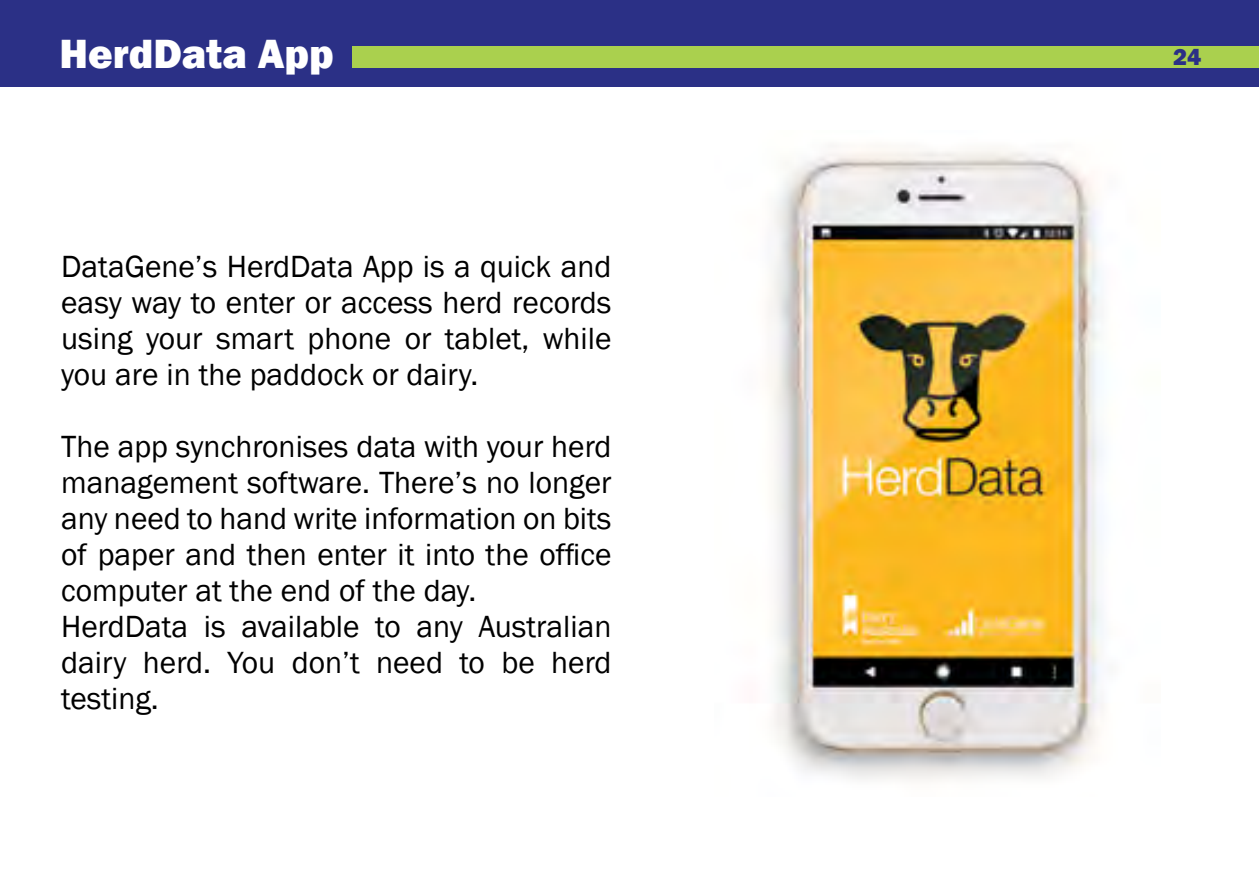
<style>
.page{position:relative;width:1259px;height:893px;background:#fff}
.page>*{position:absolute;margin:0;border:0;box-sizing:border-box;transform-origin:0 0}
.t1{font:800 42px "Franklin Gothic";color:#fff}
.t2{font:31.5px/36px "Franklin Gothic";color:#000;text-align:justify}
.t3{font:800 24px "Franklin Gothic";color:#2b3086}
</style>
<div class="page">
<div style="left:0;top:0;width:1259px;height:87px;background:#2b3086"></div>
<div style="left:1057px;top:47px;width:202px;height:21px;background:#aad04e"></div>
<div style="left:352px;top:47px;width:764px;height:21px;background:#aad04e"></div>
<img style="left:767px;top:148px;width:336px;height:633px">
<h1 class="t1" style="left:60px;top:27px;width:276px">HerdData App</h1>
<p class="t2" style="left:61px;top:249px;width:552px">DataGene’s HerdData App is a quick and easy way to enter or access herd records using your smart phone or tablet, while you are in the paddock or dairy.</p>
<p class="t2" style="left:61px;top:429px;width:552px;text-align:left">The app synchronises data with your herd management software. There’s no longer any need to hand write information on bits of paper and then enter it into the office computer at the end of the day.<br>HerdData is available to any Australian dairy herd. You don’t need to be herd testing.</p>
<p class="t3" style="left:1173px;top:42px;width:30px">24</p>
</div>
